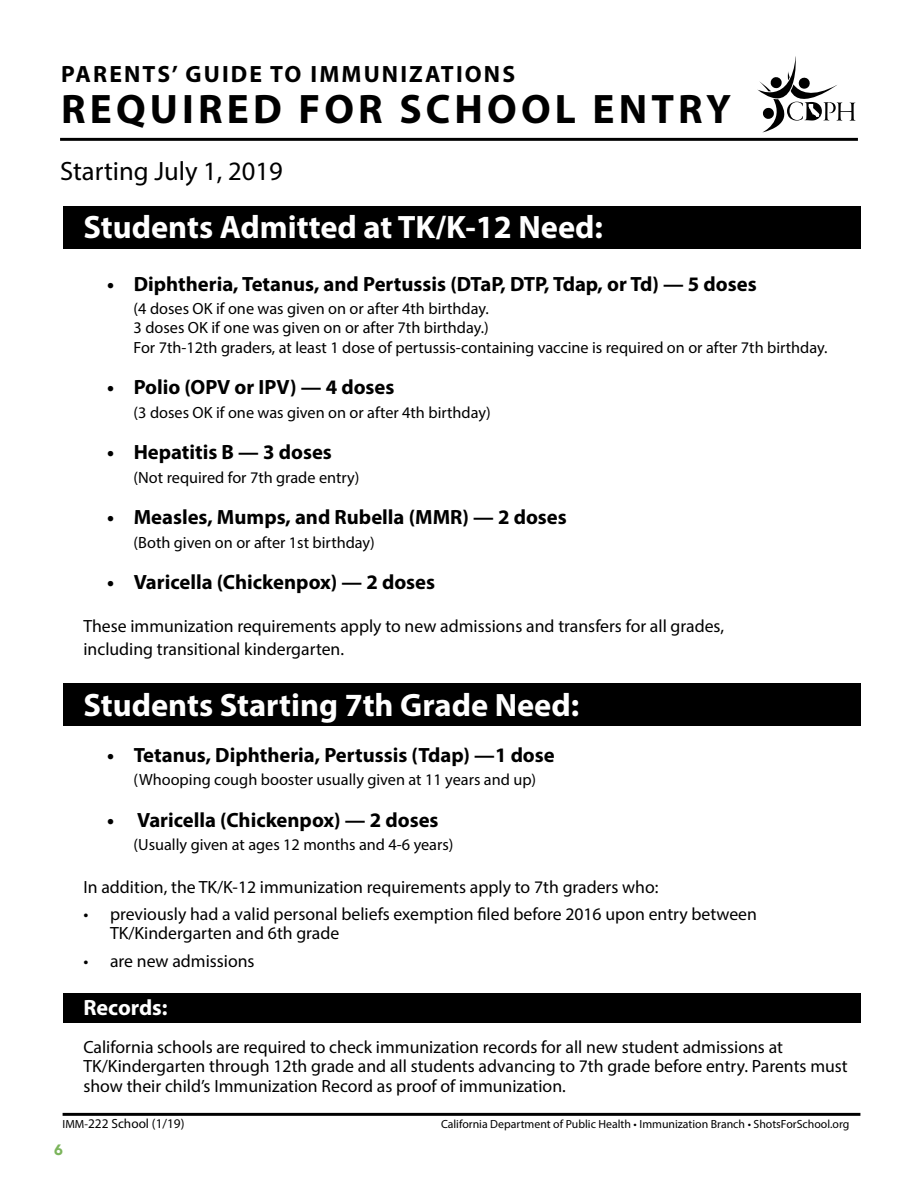
<style>
.page{position:relative;width:918px;height:1188px;background:#fff}
.page>*{position:absolute;margin:0;border:0;box-sizing:border-box;transform-origin:0 0}
.t1{font:700 41.4px "Myriad Pro";letter-spacing:.1em;color:#000}
.t2{font:700 32.55px "Myriad Pro";color:#fff}
.t3{font:26.55px "Myriad Pro";color:#000}
.t4{font:700 23.7px "Myriad Pro";letter-spacing:.09em;color:#000}
.t5{font:700 22.2px "Myriad Pro";color:#fff}
.t6{font:700 20.7px "Myriad Pro";color:#000}
.t7{font:17.7px/19.2px "Myriad Pro";color:#000}
.t8{font:16.2px/19.2px "Myriad Pro";color:#000}
.t9{font:900 15px "Avenir";color:#7bb45b}
.t10{font:13.35px "Myriad Pro";color:#000}
.t11{font:11.85px "Myriad Pro";color:#000}
.s1{font-size:11.85px}
</style>
<div class="page">
<div style="left:63px;top:684px;width:797px;height:42px;background:#000"></div>
<div style="left:63px;top:994px;width:797px;height:29px;background:#000"></div>
<div style="left:63px;top:206px;width:797px;height:43px;background:#000"></div>
<hr style="left:63px;top:1113px;width:797px;height:3px;background:#000">
<hr style="left:60px;top:138px;width:798px;height:3px;background:#000">
<svg style="left:757px;top:56px;width:99px;height:77px"></svg>
<h3 class="t4" style="left:61px;top:58px;width:456px">PARENTS’ GUIDE TO IMMUNIZATIONS</h3>
<h1 class="t1" style="left:61px;top:82px;width:671px">REQUIRED FOR SCHOOL ENTRY</h1>
<h3 class="t3" style="left:60px;top:155px;width:224px">Starting July 1, 2019</h3>
<h2 class="t2" style="left:83px;top:206px;width:521px">Students Admitted at TK/K-12 Need:</h2>
<p class="t6" style="left:107px;top:270px;width:651px">• Diphtheria, Tetanus, and Pertussis (DTaP, DTP, Tdap, or Td) — 5 doses</p>
<p class="t8" style="left:134px;top:299px;width:695px">(4 doses OK if one was given on or after 4th birthday.<br>3 doses OK if one was given on or after 7th birthday.)<br>For 7th-12th graders, at least 1 dose of pertussis-containing vaccine is required on or after 7th birthday.</p>
<p class="t6" style="left:107px;top:373px;width:289px">• Polio (OPV or IPV) — 4 doses</p>
<p class="t8" style="left:134px;top:402px;width:359px">(3 doses OK if one was given on or after 4th birthday)</p>
<p class="t6" style="left:107px;top:438px;width:226px">• Hepatitis B — 3 doses</p>
<p class="t8" style="left:134px;top:467px;width:227px">(Not required for 7th grade entry)</p>
<p class="t6" style="left:107px;top:503px;width:461px">• Measles, Mumps, and Rubella (MMR) — 2 doses</p>
<p class="t8" style="left:134px;top:532px;width:243px">(Both given on or after 1st birthday)</p>
<p class="t6" style="left:107px;top:568px;width:330px">• Varicella (Chickenpox) — 2 doses</p>
<p class="t7" style="left:83px;top:614px;width:642px;line-height:23.7px">These immunization requirements apply to new admissions and transfers for all grades, including transitional kindergarten.</p>
<h2 class="t2" style="left:83px;top:684px;width:497px">Students Starting 7th Grade Need:</h2>
<p class="t6" style="left:107px;top:741px;width:449px">• Tetanus, Diphtheria, Pertussis (Tdap) —1 dose</p>
<p class="t8" style="left:134px;top:770px;width:404px">(Whooping cough booster usually given at 11 years and up)</p>
<p class="t6" style="left:107px;top:806px;width:333px">• Varicella (Chickenpox) — 2 doses</p>
<p class="t8" style="left:134px;top:835px;width:321px">(Usually given at ages 12 months and 4-6 years)</p>
<p class="t7" style="left:83px;top:877px;width:577px">In addition, the TK/K-12 immunization requirements apply to 7th graders who:</p>
<p class="t7" style="left:110px;top:904px;width:649px;text-indent:-27px">• previously had a valid personal beliefs exemption filed before 2016 upon entry between<br>TK/Kindergarten and 6th grade</p>
<p class="t7" style="left:83px;top:952px;width:173px">• are new admissions</p>
<p class="t5" style="left:83px;top:993px;width:86px">Records:</p>
<p class="t7" style="left:83px;top:1037px;width:766px">California schools are required to check immunization records for all new student admissions at<br>TK/Kindergarten through 12th grade and all students advancing to 7th grade before entry. Parents must show their child’s Immunization Record as proof of immunization.</p>
<p class="t10" style="left:63px;top:1116px;width:123px"><span class="s1">IMM-</span>222 School (1/19)</p>
<p class="t11" style="left:441px;top:1117px;width:410px">California Department of Public Health • Immunization Branch • ShotsForSchool.org</p>
<p class="t9" style="left:54px;top:1137px;width:10px">6</p>
</div>
